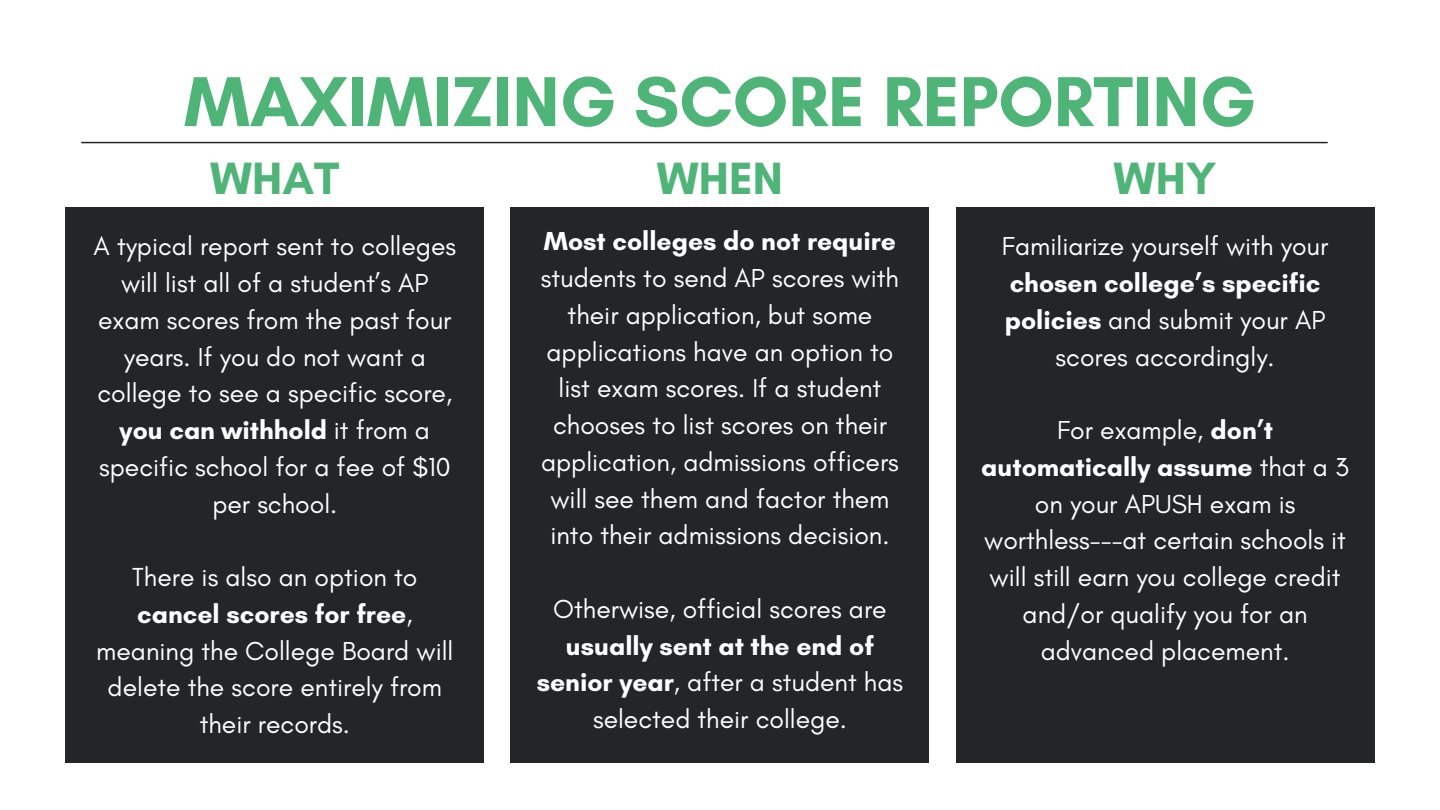
<style>
.page{position:relative;width:1440px;height:810px;background:#fff}
.page>*{position:absolute;margin:0;border:0;box-sizing:border-box;transform-origin:0 0}
.t1{font:700 72px "Glacial Indifference";color:#4fb477}
.t2{font:700 46.1px "Glacial Indifference";color:#4fb477}
.t3{font:26.5px/36.8px "Glacial Indifference";color:#fff;text-align:center}
.s1{font-weight:700}
</style>
<div class="page">
<div style="left:511px;top:207px;width:418px;height:555px;background:#232526"></div>
<div style="left:66px;top:207px;width:418px;height:555px;background:#232526"></div>
<div style="left:956px;top:207px;width:418px;height:555px;background:#232526"></div>
<hr style="left:82px;top:142px;width:1245px;height:1px;background:#232526">
<p class="t1" style="left:184px;top:58px;width:1073px">MAXIMIZING SCORE REPORTING</p>
<h2 class="t2" style="left:210px;top:150px;width:131px">WHAT</h2>
<p class="t2" style="left:657px;top:150px;width:128px">WHEN</p>
<p class="t2" style="left:1114px;top:150px;width:105px">WHY</p>
<p class="t3" style="left:93px;top:228px;width:364px">A typical report sent to colleges will list all of a student’s AP exam scores from the past four years. If you do not want a college to see a specific score, <span class="s1">you can withhold</span> it from a specific school for a fee of $10 per school.</p>
<p class="t3" style="left:96px;top:558px;width:359px">There is also an option to <span class="s1">cancel scores for free</span>, meaning the College Board will delete the score entirely from their records.</p>
<h1 class="t3" style="left:541px;top:223px;width:360px"><span class="s1">Most colleges do not require </span>students to send AP scores with their application, but some applications have an option to list exam scores. If a student chooses to list scores on their application, admissions officers will see them and factor them into their admissions decision.</h1>
<h2 class="t3" style="left:537px;top:590px;width:368px">Otherwise, official scores are <span class="s1">usually sent at the end of senior year</span>, after a student has selected their college.</h2>
<h2 class="t3" style="left:1002px;top:228px;width:328px">Familiarize yourself with your <span class="s1">chosen college’s specific policies</span> and submit your AP scores accordingly.</h2>
<p class="t3" style="left:981px;top:411px;width:369px">For example, <span class="s1">don’t automatically assume</span> that a 3 on your APUSH exam is worthless---at certain schools it will still earn you college credit and/or qualify you for an advanced placement.</p>
</div>
